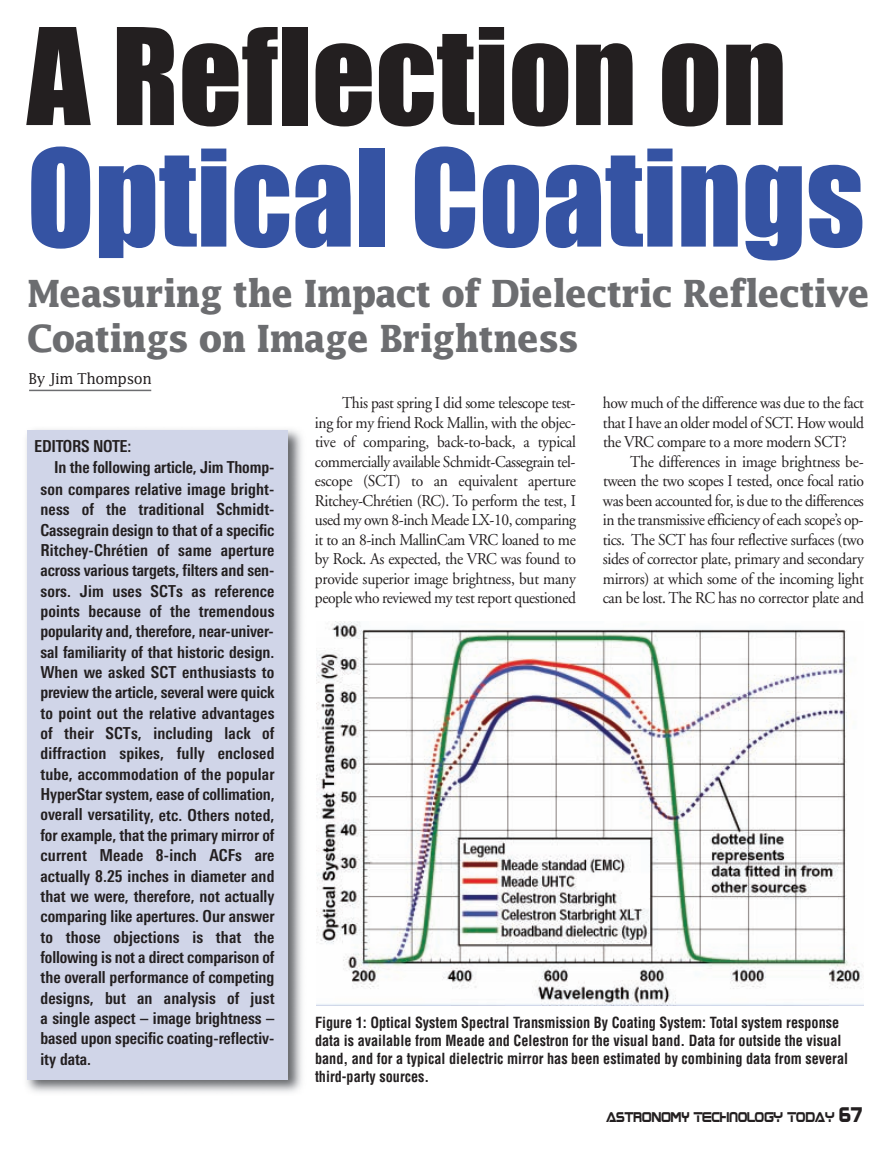
<style>
.page{position:relative;width:891px;height:1161px;background:#fff}
.page>*{position:absolute;margin:0;border:0;box-sizing:border-box;transform-origin:0 0}
.t1{font:124.05px "Impact";color:#3553a3}
.t2{font:124.05px "Impact";color:#231f20}
.t3{font:700 37.5px/45px "Lucida";letter-spacing:-.025em;color:#6c6d70;scale:.92 1}
.t4{font:700 condensed 16.5px "Linotype Univers";color:#231f20}
.t5{font:16.5px/19.5px "Adobe Garamond";letter-spacing:-.025em;color:#231f20;text-align:justify;scale:.94 1}
.t6{font:700 condensed 15px/18px "Helvetica";color:#231f20;scale:.95 1}
.t7{font:15px "Lucida";letter-spacing:-.025em;color:#231f20;scale:.95 1}
.t8{font:11.4px "Boom Box";color:#231f20;scale:.9 1}
.s1{font-size:17.1px}
</style>
<div class="page">
<img style="left:26px;top:429px;width:276px;height:664px">
<div style="left:27px;top:430px;width:261px;height:650px;background:#d0d5e8"></div>
<hr style="left:29px;top:390px;width:122px;height:1px;background:#6c6d70">
<img style="left:317px;top:621px;width:547px;height:385px">
<h1 class="t2" style="left:27px;top:10px;width:761px">A Reflection on</h1>
<h1 class="t1" style="left:27px;top:131px;width:839px">Optical Coatings</h1>
<h2 class="t3" style="left:27px;top:271px;width:918px">Measuring the Impact of Dielectric Reflective<br>Coatings on Image Brightness</h2>
<p class="t7" style="left:28px;top:370px;width:131px">By Jim Thompson</p>
<p class="t4" style="left:34px;top:440px;width:99px">EDITORS NOTE:</p>
<p class="t4" style="left:54px;top:462px;width:222px">In the following article, Jim Thomp-</p>
<p class="t4" style="left:40px;top:483px;width:235px">son compares relative image bright-</p>
<p class="t4" style="left:40px;top:504px;width:236px">ness of the traditional Schmidt-</p>
<p class="t4" style="left:40px;top:524px;width:235px">Cassegrain design to that of a specific</p>
<p class="t4" style="left:40px;top:544px;width:236px">Ritchey-Chrétien of same aperture</p>
<p class="t4" style="left:40px;top:565px;width:235px">across various targets, filters and sen-</p>
<p class="t4" style="left:40px;top:585px;width:235px">sors. Jim uses SCTs as reference</p>
<p class="t4" style="left:40px;top:605px;width:236px">points because of the tremendous</p>
<p class="t4" style="left:40px;top:626px;width:235px">popularity and, therefore, near-univer-</p>
<p class="t4" style="left:40px;top:646px;width:236px">sal familiarity of that historic design.</p>
<p class="t4" style="left:40px;top:666px;width:236px">When we asked SCT enthusiasts to</p>
<p class="t4" style="left:40px;top:687px;width:235px">preview the article, several were quick</p>
<p class="t4" style="left:40px;top:707px;width:236px">to point out the relative advantages</p>
<p class="t4" style="left:40px;top:727px;width:236px">of their SCTs, including lack of</p>
<p class="t4" style="left:40px;top:748px;width:236px">diffraction spikes, fully enclosed</p>
<p class="t4" style="left:40px;top:768px;width:236px">tube, accommodation of the popular</p>
<p class="t4" style="left:41px;top:788px;width:236px">HyperStar system, ease of collimation,</p>
<p class="t4" style="left:41px;top:809px;width:236px">overall versatility, etc. Others noted,</p>
<p class="t4" style="left:41px;top:829px;width:235px">for example, that the primary mirror of</p>
<p class="t4" style="left:41px;top:849px;width:236px">current Meade 8-inch ACFs are</p>
<p class="t4" style="left:41px;top:870px;width:235px">actually 8.25 inches in diameter and</p>
<p class="t4" style="left:41px;top:890px;width:236px">that we were, therefore, not actually</p>
<p class="t4" style="left:41px;top:911px;width:236px">comparing like apertures. Our answer</p>
<p class="t4" style="left:41px;top:931px;width:236px">to those objections is that the</p>
<p class="t4" style="left:41px;top:951px;width:235px">following is not a direct comparison of</p>
<p class="t4" style="left:41px;top:972px;width:236px">the overall performance of competing</p>
<p class="t4" style="left:41px;top:992px;width:235px">designs, but an analysis of just</p>
<p class="t4" style="left:40px;top:1012px;width:236px">a single aspect – image brightness –</p>
<p class="t4" style="left:41px;top:1033px;width:235px">based upon specific coating-reflectiv-</p>
<p class="t4" style="left:40px;top:1053px;width:52px">ity data.</p>
<p class="t5" style="left:315px;top:395px;width:279px;text-indent:27px">This past spring I did some telescope test&shy;ing for my friend Rock Mallin, with the objec&shy;tive of comparing, back-to-back, a typical commercially available Schmidt-Cassegrain tel&shy;escope (SCT) to an equivalent aperture Ritchey-Chrétien (RC). To perform the test, I used my own 8-inch Meade LX-10, comparing it to an 8-inch MallinCam VRC loaned to me by Rock. As expected, the VRC was found to provide superior image brightness, but many people who reviewed my test report questioned</p>
<p class="t5" style="left:603px;top:395px;width:279px">how much of the difference was due to the fact that I have an older model of SCT. How would the VRC compare to a more modern SCT?</p>
<p class="t5" style="left:603px;top:453px;width:279px;text-indent:27px">The differences in image brightness be&shy;tween the two scopes I tested, once focal ratio was been accounted for, is due to the differences in the transmissive efficiency of each scope’s op&shy;tics. The SCT has four reflective surfaces (two sides of corrector plate, primary and secondary mirrors) at which some of the incoming light can be lost. The RC has no corrector plate and</p>
<p class="t6" style="left:315px;top:1013px;width:563px">Figure 1: Optical System Spectral Transmission By Coating System: Total system response data is available from Meade and Celestron for the visual band. Data for outside the visual band, and for a typical dielectric mirror has been estimated by combining data from several third-party sources.</p>
<p class="t8" style="left:606px;top:1112px;width:286px">ASTRONOMY TECHNOLOGY TODAY <span class="s1">67</span></p>
</div>
